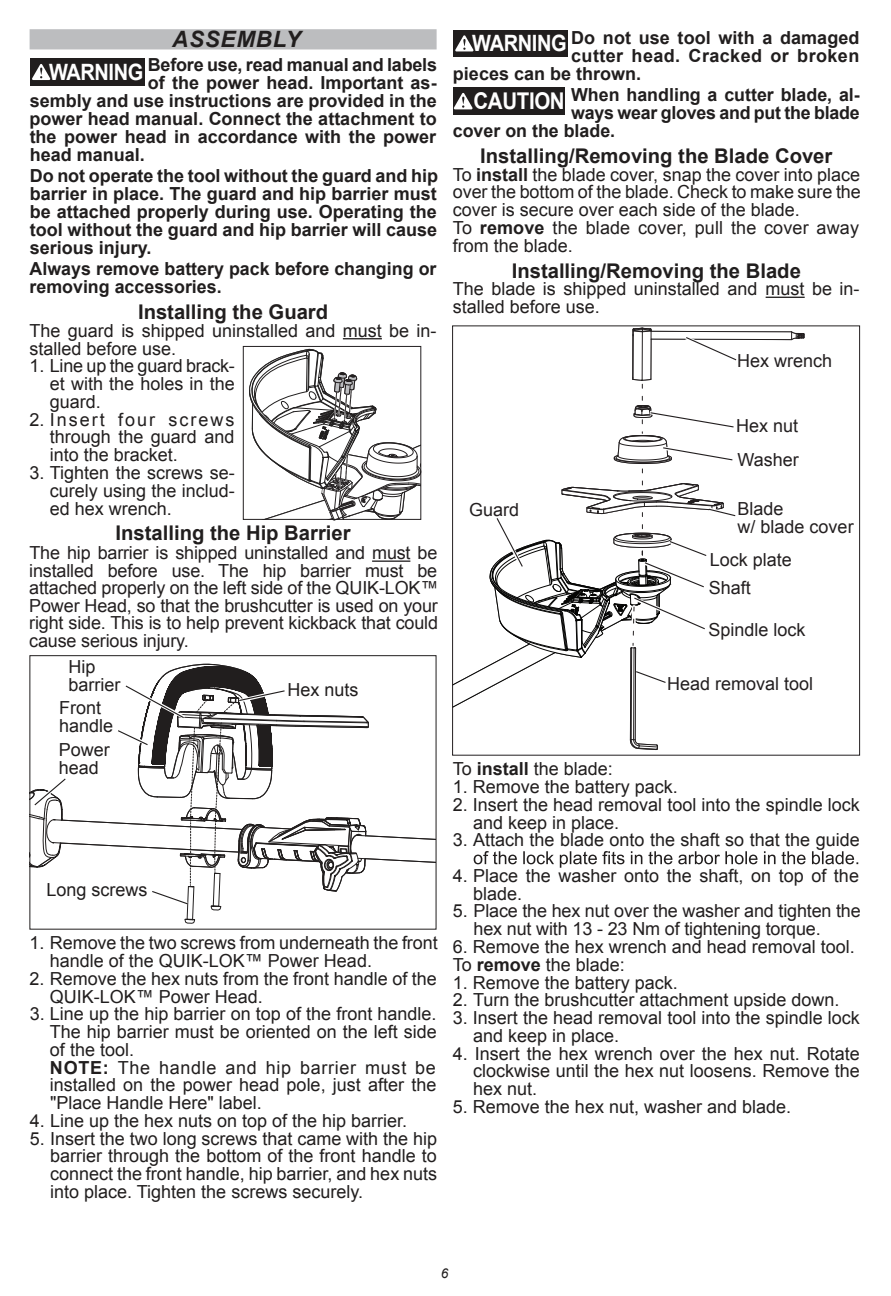
<style>
.page{position:relative;width:891px;height:1296px;background:#fff}
.page>*{position:absolute;margin:0;border:0;box-sizing:border-box;transform-origin:0 0}
.t1{font:700 23.18px "Arial";letter-spacing:-.02em;color:#fff;scale:.89 1}
.t2{font:italic 700 22.5px "Arial";letter-spacing:.035em;color:#211e1e}
.t3{font:700 20.25px "Arial";color:#211e1e}
.t4{font:18px/17.8px "Arial";color:#211e1e}
.t5{font:700 18px/18px "Arial";color:#211e1e;text-align:justify}
.t6{font:18px/17.6px "Arial";letter-spacing:-.01em;color:#231f20}
.t7{font:700 18px/18px "Arial";letter-spacing:.025em;color:#211e1e;text-align:right}
.t8{font:italic 13.5px "Arial";color:#211e1e}
.s1{font-size:22.5px;color:#fff}
.s2{font-weight:700}
.s3{color:#211e1e}
</style>
<div class="page">
<div style="left:30px;top:29px;width:407px;height:20px;background:#bcbdbf"></div>
<hr style="left:343px;top:338px;width:39px;height:1px;background:#211e1e">
<div style="left:30px;top:58px;width:115px;height:27px;background:#211e1e"></div>
<svg style="left:32px;top:64px;width:18px;height:16px"></svg>
<svg style="left:30px;top:663px;width:405px;height:261px"></svg>
<hr style="left:766px;top:297px;width:39px;height:1px;background:#211e1e">
<div style="left:453px;top:30px;width:115px;height:27px;background:#211e1e"></div>
<svg style="left:455px;top:35px;width:18px;height:16px"></svg>
<div style="left:453px;top:87px;width:112px;height:28px;background:#211e1e"></div>
<svg style="left:454px;top:93px;width:19px;height:16px"></svg>
<svg style="left:474px;top:851px;width:384px;height:17px"></svg>
<hr style="left:372px;top:561px;width:38px;height:1px;background:#231f20">
<svg style="left:242px;top:349px;width:180px;height:171px"></svg>
<div style="left:243px;top:346px;width:178px;height:174px;border:1px solid #231f20"></div>
<svg style="left:453px;top:328px;width:352px;height:427px"></svg>
<p class="t2" style="left:172px;top:27px;width:130px">ASSEMBLY</p>
<p class="t5" style="left:49px;top:55px;width:390px"><span class="s1">WARNING</span> Before use, read manual and labels</p>
<p class="t5" style="left:30px;top:73px;width:409px;text-indent:118px">of the power head. Important as&shy;sembly and use instructions are provided in the power head manual. Connect the attachment to the power head in accordance with the power head manual.</p>
<p class="t5" style="left:30px;top:167px;width:410px">Do not operate the tool without the guard and hip barrier in place. The guard and hip barrier must be attached properly during use. Operating the tool without the guard and hip barrier will cause serious injury.</p>
<p class="t5" style="left:30px;top:260px;width:408px">Always remove battery pack before changing or removing accessories.</p>
<p class="t3" style="left:138px;top:301px;width:192px">Installing the Guard</p>
<p class="t4" style="left:30px;top:322px;width:408px">The guard is shipped uninstalled and must be in&shy;stalled before use.</p>
<p class="t4" style="left:30px;top:357px;width:207px">1. Line up the guard brack-</p>
<p class="t4" style="left:50px;top:375px;width:186px">et with the holes in the guard.</p>
<p class="t4" style="left:50px;top:411px;width:186px;text-align:justify;text-indent:-20px">2. Insert four screws through the guard and into the bracket.</p>
<p class="t4" style="left:50px;top:464px;width:186px;text-align:justify;text-indent:-20px">3. Tighten the screws se&shy;curely using the includ&shy;ed hex wrench.</p>
<p class="t3" style="left:116px;top:522px;width:237px">Installing the Hip Barrier</p>
<p class="t6" style="left:29px;top:544px;width:411px;text-align:justify">The hip barrier is shipped uninstalled and must be installed before use. The hip barrier must be attached properly on the left side of the QUIK-LOK™ Power Head, so that the brushcutter is used on your right side. This is to help prevent kickback that could cause serious injury.</p>
<p class="t4" style="left:69px;top:658px;width:53px">Hip barrier</p>
<p class="t4" style="left:59px;top:699px;width:56px">Front handle</p>
<p class="t4" style="left:59px;top:741px;width:52px">Power head</p>
<p class="t4" style="left:46px;top:881px;width:103px">Long screws</p>
<p class="t4" style="left:287px;top:681px;width:73px">Hex nuts</p>
<p class="t4" style="left:50px;top:934px;width:389px;text-indent:-20px">1. Remove the two screws from underneath the front handle of the QUIK-LOK™ Power Head.</p>
<p class="t4" style="left:50px;top:970px;width:389px;text-indent:-20px">2. Remove the hex nuts from the front handle of the<br>QUIK-LOK™ Power Head.</p>
<p class="t4" style="left:50px;top:1005px;width:388px;text-indent:-20px">3. Line up the hip barrier on top of the front handle.<br>The hip barrier must be oriented on the left side of the tool.<br><span class="s2">NOTE:</span> The handle and hip barrier must be installed on the power head pole, just after the "Place Handle Here" label.</p>
<p class="t4" style="left:30px;top:1112px;width:379px">4. Line up the hex nuts on top of the hip barrier.</p>
<p class="t4" style="left:50px;top:1130px;width:389px;text-align:justify;text-indent:-20px">5. Insert the two long screws that came with the hip barrier through the bottom of the front handle to connect the front handle, hip barrier, and hex nuts into place. Tighten the screws securely.</p>
<p class="t7" style="left:472px;top:28px;width:389px"><span class="s1">WARNING</span> Do not use tool with a damaged cutter head. Cracked or broken</p>
<p class="t5" style="left:453px;top:64px;width:190px">pieces can be thrown.</p>
<p class="t1" style="left:474px;top:88px;width:159px">CAUTION <sub>ways</sub></p>
<p class="t5" style="left:571px;top:86px;width:290px">When handling a cutter blade, al-</p>
<p class="t5" style="left:617px;top:104px;width:244px">wear gloves and put the blade</p>
<p class="t5" style="left:453px;top:122px;width:164px">cover on the blade.</p>
<p class="t3" style="left:480px;top:145px;width:354px">Installing/Removing the Blade Cover</p>
<p class="t4" style="left:453px;top:165px;width:410px">To <span class="s2">install</span> the blade cover, snap the cover into place over the bottom of the blade. Check to make sure the cover is secure over each side of the blade.<br>To <span class="s2">remove</span> the blade cover, pull the cover away from the blade.</p>
<p class="t3" style="left:512px;top:259px;width:291px">Installing/Removing the Blade</p>
<p class="t4" style="left:453px;top:280px;width:408px">The blade is shipped uninstalled and must be in&shy;stalled before use.</p>
<p class="t6" style="left:737px;top:352px;width:97px">Hex wrench</p>
<p class="t6" style="left:469px;top:501px;width:52px">Guard</p>
<p class="t4" style="left:453px;top:760px;width:162px">To <span class="s2">install</span> the blade:</p>
<p class="t6" style="left:736px;top:409px;width:64px;line-height:34.2px">Hex nut<br>Washer</p>
<p class="t6" style="left:738px;top:500px;width:118px">Blade<br>w/ blade cover</p>
<p class="t6" style="left:710px;top:551px;width:84px">Lock plate</p>
<p class="t6" style="left:709px;top:579px;width:44px">Shaft</p>
<p class="t6" style="left:709px;top:621px;width:99px">Spindle lock</p>
<p class="t6" style="left:667px;top:675px;width:148px">Head removal tool</p>
<p class="t4" style="left:453px;top:778px;width:227px">1. Remove the battery pack.</p>
<p class="t4" style="left:473px;top:796px;width:388px;text-indent:-20px">2. Insert the head removal tool into the spindle lock and keep in place.</p>
<p class="t4" style="left:473px;top:867px;width:387px;text-indent:-20px">4. Place the washer onto the shaft, on top of the blade.</p>
<p class="t6" style="left:453px;top:902px;width:410px"><span class="s3">5.</span> Place the hex nut over the washer and tighten the</p>
<p class="t4" style="left:453px;top:938px;width:404px">6. Remove the hex wrench and head removal tool.<br>To <span class="s2">remove</span> the blade:</p>
<p class="t4" style="left:453px;top:973px;width:227px">1. Remove the battery pack.</p>
<p class="t4" style="left:453px;top:991px;width:388px">2. Turn the brushcutter attachment upside down.</p>
<p class="t4" style="left:473px;top:1009px;width:388px;text-indent:-20px">3. Insert the head removal tool into the spindle lock and keep in place.</p>
<p class="t4" style="left:473px;top:1044px;width:388px;text-align:justify;text-indent:-20px">4. Insert the hex wrench over the hex nut. Rotate clockwise until the hex nut loosens. Remove the hex nut.</p>
<p class="t4" style="left:453px;top:1098px;width:340px">5. Remove the hex nut, washer and blade.</p>
<p class="t4" style="left:453px;top:831px;width:408px">3. Attach the blade onto the shaft so that the guide</p>
<p class="t6" style="left:474px;top:920px;width:349px">hex nut with 13 - 23 Nm of tightening torque.</p>
<p class="t8" style="left:441px;top:1266px;width:9px">6</p>
</div>
